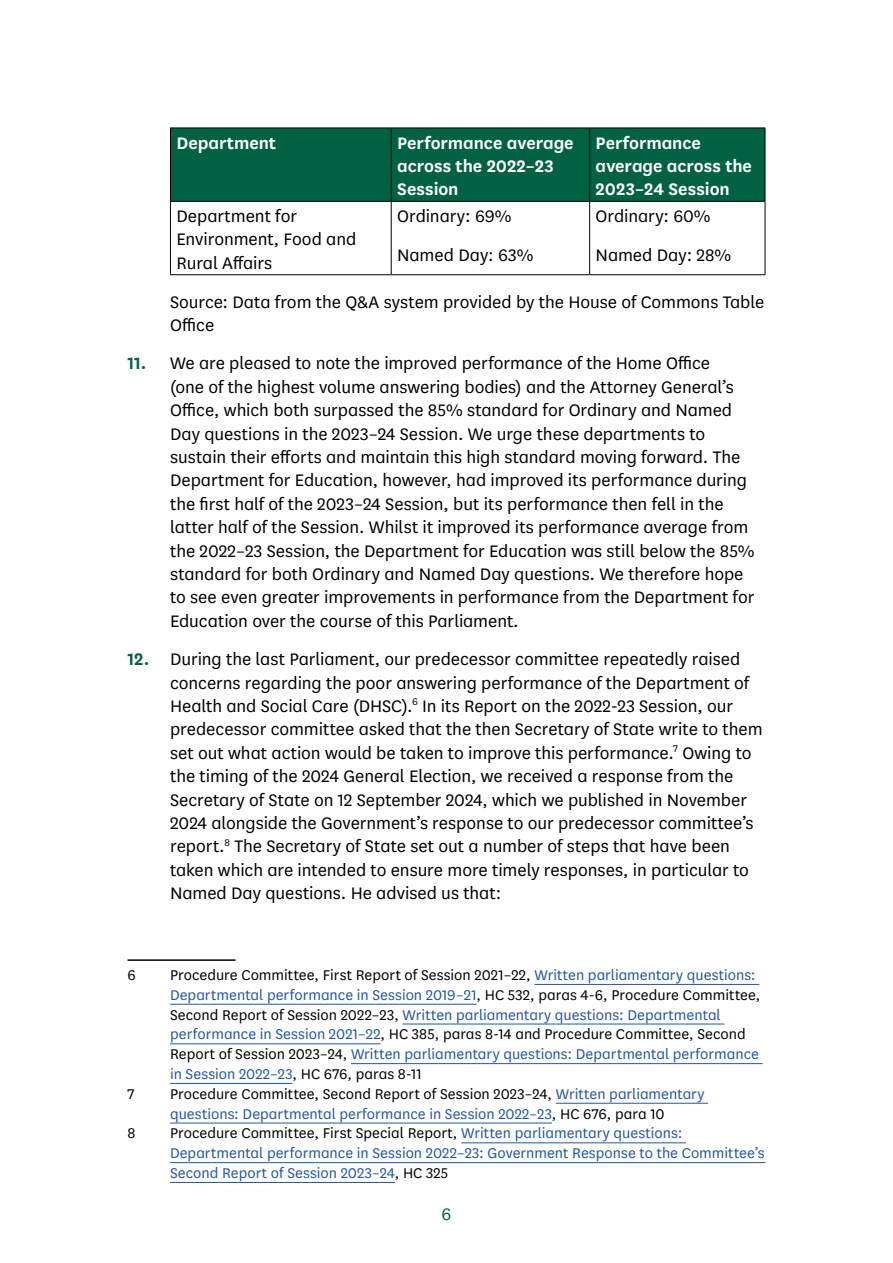
<style>
.page{position:relative;width:893px;height:1263px;background:#fff}
.page>*{position:absolute;margin:0;border:0;box-sizing:border-box;transform-origin:0 0}
.Para_1{font:19.5px/23.4px "National LFSN Book";letter-spacing:-.005em;color:#000}
.Table_header{font:19.5px/23.4px "National LFSN Semibold";letter-spacing:-.005em;color:#fff}
.Table_body{font:19.5px/23.4px "National LFSN Book";letter-spacing:-.005em;color:#000}
.Source{font:19.5px/23.4px "National LFSN Book";letter-spacing:-.005em;color:#000}
.t1{font:19.5px "National LFSN Book";color:#006243}
.Footnote_text{font:16.5px/19.8px "National LFSN Book";color:#2255a6}
.Footnote_text-2{font:16.5px "National LFSN Book";color:#000}
.s1{font-family:"National LFSN Semibold";color:#006243}
.s2{color:#000}
</style>
<div class="page">
<div style="left:171px;top:129px;width:594px;height:72px;background:#006243"></div>
<hr style="left:170px;top:128px;width:221px;height:1px;background:#000">
<hr style="left:170px;top:128px;width:1px;height:73px;background:#000">
<hr style="left:391px;top:128px;width:199px;height:1px;background:#000">
<hr style="left:391px;top:128px;width:1px;height:73px;background:#000">
<hr style="left:590px;top:128px;width:175px;height:1px;background:#000">
<hr style="left:589px;top:128px;width:1px;height:73px;background:#000">
<hr style="left:765px;top:128px;width:1px;height:73px;background:#000">
<hr style="left:170px;top:201px;width:221px;height:1px;background:#000">
<hr style="left:170px;top:202px;width:1px;height:72px;background:#000">
<hr style="left:391px;top:201px;width:199px;height:1px;background:#000">
<hr style="left:391px;top:202px;width:1px;height:72px;background:#000">
<hr style="left:590px;top:201px;width:175px;height:1px;background:#000">
<hr style="left:589px;top:202px;width:1px;height:72px;background:#000">
<hr style="left:765px;top:202px;width:1px;height:72px;background:#000">
<hr style="left:170px;top:274px;width:221px;height:1px;background:#000">
<hr style="left:391px;top:274px;width:199px;height:1px;background:#000">
<hr style="left:590px;top:274px;width:175px;height:1px;background:#000">
<hr style="left:128px;top:959px;width:108px;height:2px;background:#000">
<hr style="left:534px;top:984px;width:225px;height:1px;background:#2255a6">
<hr style="left:170px;top:1004px;width:306px;height:1px;background:#2255a6">
<hr style="left:403px;top:1024px;width:321px;height:1px;background:#2255a6">
<hr style="left:170px;top:1043px;width:211px;height:1px;background:#2255a6">
<hr style="left:351px;top:1063px;width:412px;height:1px;background:#2255a6">
<hr style="left:170px;top:1083px;width:123px;height:1px;background:#2255a6">
<hr style="left:556px;top:1103px;width:152px;height:1px;background:#2255a6">
<hr style="left:170px;top:1123px;width:382px;height:1px;background:#2255a6">
<hr style="left:461px;top:1142px;width:225px;height:1px;background:#2255a6">
<hr style="left:170px;top:1162px;width:595px;height:1px;background:#2255a6">
<hr style="left:170px;top:1182px;width:225px;height:1px;background:#2255a6">
<p class="Table_header" style="left:176px;top:130px;width:101px">Department</p>
<p class="Table_header" style="left:397px;top:130px;width:178px">Performance average across the 2022–23<br>Session</p>
<p class="Table_header" style="left:596px;top:130px;width:158px">Performance average across the<br>2023–24 Session</p>
<p class="Table_body" style="left:176px;top:203px;width:181px">Department for<br>Environment, Food and<br>Rural Affairs</p>
<p class="Table_body" style="left:397px;top:203px;width:116px">Ordinary: 69%</p>
<p class="Table_body" style="left:596px;top:203px;width:117px">Ordinary: 60%</p>
<p class="Table_body" style="left:596px;top:242px;width:137px">Named Day: 28%</p>
<p class="Source" style="left:170px;top:289px;width:596px">Source: Data from the Q&amp;A system provided by the House of Commons Table<br>Office</p>
<p class="Para_1" style="left:170px;top:351px;width:586px;text-indent:-43px"><span class="s1">11.</span> We are pleased to note the improved performance of the Home Office<br>(one of the highest volume answering bodies) and the Attorney General’s Office, which both surpassed the 85% standard for Ordinary and Named Day questions in the 2023–24 Session. We urge these departments to sustain their efforts and maintain this high standard moving forward. The Department for Education, however, had improved its performance during the first half of the 2023–24 Session, but its performance then fell in the latter half of the Session. Whilst it improved its performance average from the 2022–23 Session, the Department for Education was still below the 85% standard for both Ordinary and Named Day questions. We therefore hope to see even greater improvements in performance from the Department for Education over the course of this Parliament.</p>
<p class="Para_1" style="left:170px;top:647px;width:594px;text-indent:-43px"><span class="s1">12.</span> During the last Parliament, our predecessor committee repeatedly raised concerns regarding the poor answering performance of the Department of Health and Social Care (DHSC).<sup>6</sup> In its Report on the 2022-23 Session, our predecessor committee asked that the then Secretary of State write to them set out what action would be taken to improve this performance.<sup>7</sup> Owing to the timing of the 2024 General Election, we received a response from the Secretary of State on 12 September 2024, which we published in November 2024 alongside the Government’s response to our predecessor committee’s report.<sup>8</sup> The Secretary of State set out a number of steps that have been taken which are intended to ensure more timely responses, in particular to Named Day questions. He advised us that:</p>
<p class="Table_body" style="left:397px;top:242px;width:138px">Named Day: 63%</p>
<p class="Footnote_text-2" style="left:128px;top:964px;width:10px">6</p>
<p class="Footnote_text" style="left:170px;top:964px;width:592px"><span class="s2">Procedure Committee, First Report of Session 2021–22,</span> Written parliamentary questions:<br>Departmental performance in Session 2019–21<span class="s2">, HC 532, paras 4-6, Procedure Committee, Second Report of Session 2022–23,</span> Written parliamentary questions: Departmental performance in Session 2021–22<span class="s2">, HC 385, paras 8-14 and Procedure Committee, Second Report of Session 2023–24,</span> Written parliamentary questions: Departmental performance in Session 2022–23<span class="s2">, HC 676, paras 8-11</span></p>
<p class="Footnote_text-2" style="left:128px;top:1083px;width:8px">7</p>
<p class="Footnote_text" style="left:170px;top:1083px;width:536px"><span class="s2">Procedure Committee, Second Report of Session 2023–24,</span> Written parliamentary questions: Departmental performance in Session 2022–23<span class="s2">, HC 676, para 10</span></p>
<p class="Footnote_text-2" style="left:128px;top:1122px;width:9px">8</p>
<p class="Footnote_text" style="left:170px;top:1123px;width:596px"><span class="s2">Procedure Committee, First Special Report,</span> Written parliamentary questions:<br>Departmental performance in Session 2022–23: Government Response to the Committee’s<br>Second Report of Session 2023–24<span class="s2">, HC 325</span></p>
<p class="t1" style="left:442px;top:1202px;width:11px">6</p>
</div>
